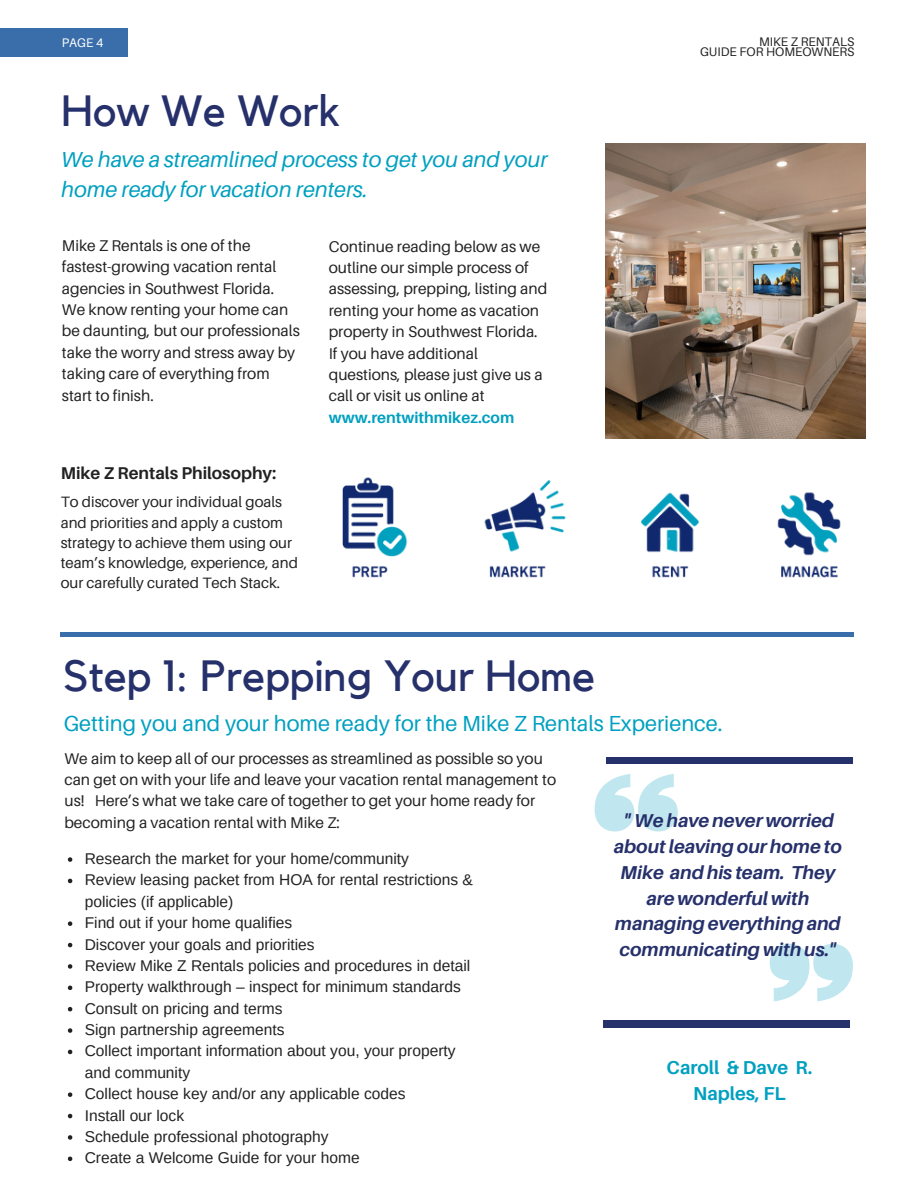
<style>
.page{position:relative;width:918px;height:1188px;background:#fff}
.page>*{position:absolute;margin:0;border:0;box-sizing:border-box;transform-origin:0 0}
.t1{font:43.65px "Kollektif";color:#26306b}
.t2{font:italic 21.75px/30.3px "Aileron";color:#00a0c0}
.t3{font:21.75px "Aileron";color:#00a0c0}
.t4{font:italic 700 18.75px/25.8px "Aileron";color:#26306b;text-align:center}
.t5{font:700 18.75px "Aileron";color:#00a0c0}
.t6{font:700 17.1px "Aileron";color:#222}
.t7{font:15.6px/21.3px "Aileron";color:#222}
.t8{font:15.6px/21.3px "Arimo";color:#222}
.t9{font:15px/20.2px "Aileron";color:#222}
.t10{font:12.45px "Aileron";color:#222}
.t11{font:12.45px "Aileron";color:#fff}
.s1{font-weight:700;color:#00a0c0}
</style>
<div class="page">
<img style="left:606px;top:144px;width:260px;height:295px">
<div style="left:61px;top:632px;width:793px;height:5px;background:#3a6eaa"></div>
<div style="left:0;top:29px;width:128px;height:28px;background:#3a6eaa"></div>
<img style="left:342px;top:477px;width:499px;height:101px">
<svg style="left:595px;top:774px;width:83px;height:57px"></svg>
<svg style="left:770px;top:944px;width:83px;height:57px"></svg>
<div style="left:603px;top:1020px;width:246px;height:7px;background:#26306b"></div>
<div style="left:606px;top:757px;width:247px;height:7px;background:#26306b"></div>
<svg style="left:68px;top:857px;width:4px;height:5px"></svg>
<svg style="left:68px;top:879px;width:4px;height:4px"></svg>
<svg style="left:68px;top:921px;width:4px;height:5px"></svg>
<svg style="left:68px;top:943px;width:4px;height:4px"></svg>
<svg style="left:68px;top:964px;width:4px;height:5px"></svg>
<svg style="left:68px;top:986px;width:4px;height:4px"></svg>
<svg style="left:68px;top:1007px;width:4px;height:4px"></svg>
<svg style="left:68px;top:1028px;width:4px;height:5px"></svg>
<svg style="left:68px;top:1050px;width:4px;height:4px"></svg>
<svg style="left:68px;top:1092px;width:4px;height:5px"></svg>
<svg style="left:68px;top:1114px;width:4px;height:4px"></svg>
<svg style="left:68px;top:1135px;width:4px;height:5px"></svg>
<svg style="left:68px;top:1157px;width:4px;height:4px"></svg>
<p class="t11" style="left:62px;top:35px;width:43px">PAGE 4</p>
<p class="t10" style="left:759px;top:34px;width:97px">MIKE Z RENTALS</p>
<p class="t10" style="left:700px;top:44px;width:156px">GUIDE FOR HOMEOWNERS</p>
<p class="t1" style="left:62px;top:91px;width:280px">How We Work</p>
<p class="t2" style="left:61px;top:144px;width:488px">We have a streamlined process to get you and your home ready for vacation renters.</p>
<p class="t7" style="left:62px;top:234px;width:239px">Mike Z Rentals is one of the fastest-growing vacation rental agencies in Southwest Florida.<br>We know renting your home can be daunting, but our professionals take the worry and stress away by taking care of everything from start to finish.</p>
<p class="t7" style="left:329px;top:235px;width:220px">Continue reading below as we outline our simple process of assessing, prepping, listing and renting your home as vacation property in Southwest Florida.<br>If you have additional questions, please just give us a call or visit us online at <span class="s1">www.rentwithmikez.com</span></p>
<p class="t6" style="left:61px;top:462px;width:217px">Mike Z Rentals Philosophy:</p>
<p class="t9" style="left:61px;top:492px;width:239px">To discover your individual goals and priorities and apply a custom strategy to achieve them using our team’s knowledge, experience, and our carefully curated Tech Stack.</p>
<p class="t1" style="left:64px;top:656px;width:533px">Step 1: Prepping Your Home</p>
<p class="t3" style="left:64px;top:709px;width:660px">Getting you and your home ready for the Mike Z Rentals Experience.</p>
<p class="t7" style="left:64px;top:747px;width:493px">We aim to keep all of our processes as streamlined as possible so you can get on with your life and leave your vacation rental management to us! Here’s what we take care of together to get your home ready for becoming a vacation rental with Mike Z:</p>
<p class="t8" style="left:85px;top:848px;width:326px">Research the market for your home/community</p>
<p class="t8" style="left:85px;top:869px;width:390px">Review leasing packet from HOA for rental restrictions &amp; policies (if applicable)</p>
<p class="t8" style="left:85px;top:912px;width:209px">Find out if your home qualifies</p>
<p class="t8" style="left:85px;top:934px;width:231px">Discover your goals and priorities</p>
<p class="t8" style="left:85px;top:955px;width:387px">Review Mike Z Rentals policies and procedures in detail</p>
<p class="t8" style="left:85px;top:976px;width:378px">Property walkthrough – inspect for minimum standards</p>
<p class="t8" style="left:85px;top:998px;width:200px">Consult on pricing and terms</p>
<p class="t8" style="left:85px;top:1019px;width:201px">Sign partnership agreements</p>
<p class="t8" style="left:85px;top:1040px;width:372px">Collect important information about you, your property and community</p>
<p class="t8" style="left:85px;top:1083px;width:322px">Collect house key and/or any applicable codes</p>
<p class="t8" style="left:85px;top:1105px;width:101px">Install our lock</p>
<p class="t8" style="left:85px;top:1126px;width:245px">Schedule professional photography</p>
<p class="t8" style="left:85px;top:1147px;width:276px">Create a Welcome Guide for your home</p>
<p class="t4" style="left:614px;top:807px;width:230px">" We have never worried about leaving our home to<br>Mike and his team. They are wonderful with managing everything and communicating with us."</p>
<p class="t5" style="left:667px;top:1056px;width:147px">Caroll &amp; Dave R.</p>
<p class="t5" style="left:693px;top:1082px;width:94px">Naples, FL</p>
</div>
